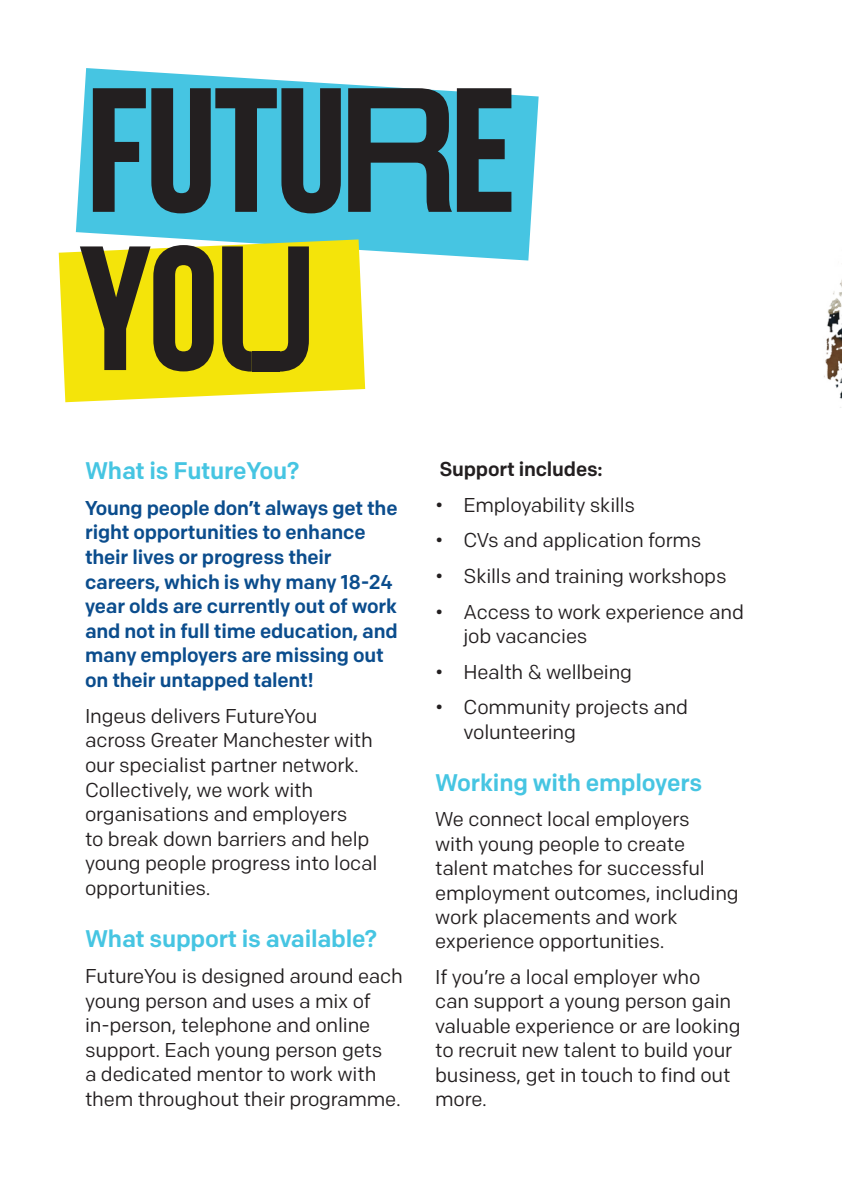
<style>
.page{position:relative;width:842px;height:1191px;background:#fff}
.page>*{position:absolute;margin:0;border:0;box-sizing:border-box;transform-origin:0 0}
.Heads{font:500 24px "Colfax";letter-spacing:-.01em;color:#46c5e2}
.Text{font:20px/24.6px "Colfax";letter-spacing:-.01em;color:#231f20}
.Text-2{font:500 20px/24.6px "Colfax";letter-spacing:-.01em;color:#0b4d8d}
.Bullets{font:20px/24.4px "Colfax";letter-spacing:-.01em;color:#231f20}
.t1{font:500 20px "Colfax";letter-spacing:-.01em;color:#231f20}
</style>
<div class="page">
<img style="left:824px;top:279px;width:18px;height:129px">
<svg style="left:76px;top:68px;width:463px;height:192px;fill:#46c5e2"></svg>
<svg style="left:59px;top:239px;width:306px;height:163px;fill:#f4e40a"></svg>
<svg style="left:93px;top:88px;width:248px;height:125px"></svg>
<svg style="left:348px;top:88px;width:163px;height:124px"></svg>
<svg style="left:80px;top:245px;width:134px;height:126px"></svg>
<svg style="left:279px;top:246px;width:30px;height:125px"></svg>
<svg style="left:222px;top:246px;width:30px;height:125px"></svg>
<div style="left:252px;top:351px;width:27px;height:20px;background:#231f20"></div>
<p class="Heads" style="left:85px;top:455px;width:216px">What is FutureYou?</p>
<p class="Text-2" style="left:85px;top:495px;width:314px">Young people don’t always get the right opportunities to enhance their lives or progress their careers, which is why many 18-24 year olds are currently out of work and not in full time education, and many employers are missing out on their untapped talent!</p>
<p class="Text" style="left:85px;top:703px;width:294px">Ingeus delivers FutureYou across Greater Manchester with our specialist partner network.<br>Collectively, we work with organisations and employers<br>to break down barriers and help young people progress into local opportunities.</p>
<p class="Heads" style="left:85px;top:924px;width:294px">What support is available?</p>
<p class="Text" style="left:85px;top:963px;width:319px">FutureYou is designed around each young person and uses a mix of in-person, telephone and online support. Each young person gets<br>a dedicated mentor to work with them throughout their programme.</p>
<p class="t1" style="left:439px;top:456px;width:165px">Support includes:</p>
<p class="Bullets" style="left:435px;top:492px;width:201px">• Employability skills</p>
<p class="Bullets" style="left:435px;top:528px;width:268px">• CVs and application forms</p>
<p class="Bullets" style="left:435px;top:563px;width:293px">• Skills and training workshops</p>
<p class="Bullets" style="left:463px;top:599px;width:282px;text-indent:-28px">• Access to work experience and job vacancies</p>
<p class="Bullets" style="left:435px;top:659px;width:198px">• Health &amp; wellbeing</p>
<p class="Bullets" style="left:463px;top:695px;width:226px;text-indent:-28px">• Community projects and volunteering</p>
<p class="Heads" style="left:435px;top:767px;width:269px">Working with employers</p>
<p class="Text" style="left:435px;top:807px;width:305px">We connect local employers<br>with young people to create talent matches for successful employment outcomes, including work placements and work experience opportunities.</p>
<p class="Text" style="left:435px;top:964px;width:307px">If you’re a local employer who<br>can support a young person gain valuable experience or are looking to recruit new talent to build your business, get in touch to find out more.</p>
</div>
